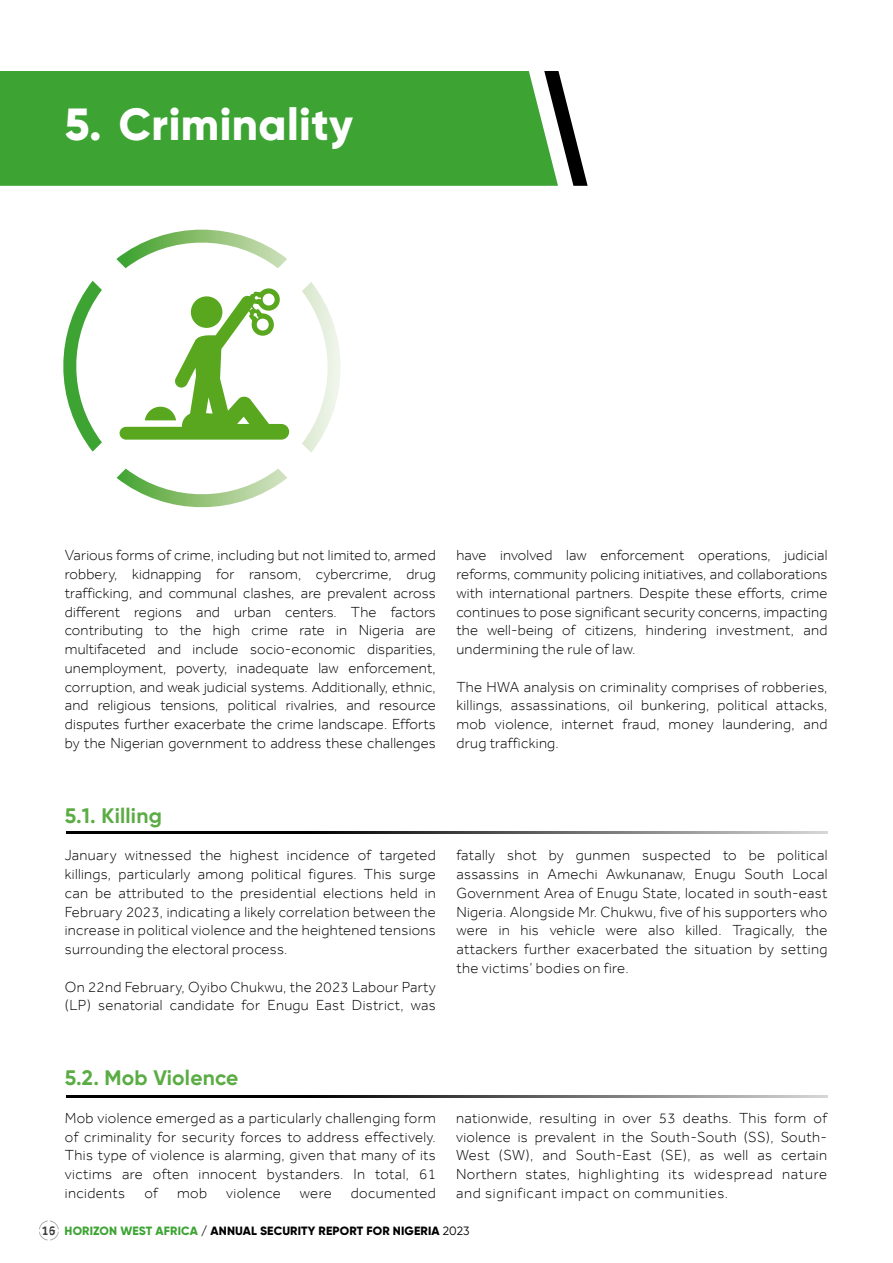
<style>
.page{position:relative;width:893px;height:1263px;background:#fff}
.page>*{position:absolute;margin:0;border:0;box-sizing:border-box;transform-origin:0 0}
.t1{font:800 45px "Gilroy";letter-spacing:.01em;color:#fff}
.t2{font:700 21px "Gilroy";letter-spacing:.01em;color:#5bac45}
.t3{font:300 15px/18.8px "Effra";letter-spacing:.02em;color:#000;text-align:justify}
.t4{font:800 12px "Gilroy";letter-spacing:.01em;color:#000}
.s1{font-family:"Effra";font-weight:500;font-size:13.5px;color:#3b3b3a}
.s2{color:#3da434}
.s3{font-weight:400}
</style>
<div class="page">
<div style="left:0;top:71px;width:544px;height:115px;background:#3da434"></div>
<svg style="left:544px;top:71px;width:44px;height:115px"></svg>
<svg style="left:116px;top:230px;width:171px;height:38px"></svg>
<svg style="left:117px;top:469px;width:170px;height:39px"></svg>
<svg style="left:302px;top:282px;width:38px;height:171px"></svg>
<svg style="left:63px;top:281px;width:39px;height:171px"></svg>
<svg style="left:120px;top:288px;width:169px;height:152px"></svg>
<hr style="left:66px;top:831px;width:761px;height:2px;background:#000">
<hr style="left:66px;top:1095px;width:761px;height:2px;background:#000">
<svg style="left:39px;top:1220px;width:20px;height:20px"></svg>
<h1 class="t1" style="left:65px;top:96px;width:290px">5. Criminality</h1>
<p class="t3" style="left:65px;top:546px;width:373px">Various forms of crime, including but not limited to, armed robbery, kidnapping for ransom, cybercrime, drug trafficking, and communal clashes, are prevalent across different regions and urban centers. The factors contributing to the high crime rate in Nigeria are multifaceted and include socio-economic disparities, unemployment, poverty, inadequate law enforcement, corruption, and weak judicial systems. Additionally, ethnic, and religious tensions, political rivalries, and resource disputes further exacerbate the crime landscape. Efforts by the Nigerian government to address these challenges</p>
<p class="t3" style="left:456px;top:546px;width:372px">have involved law enforcement operations, judicial reforms, community policing initiatives, and collaborations with international partners. Despite these efforts, crime continues to pose significant security concerns, impacting the well-being of citizens, hindering investment, and undermining the rule of law.</p>
<p class="t3" style="left:456px;top:677px;width:373px">The HWA analysis on criminality comprises of robberies, killings, assassinations, oil bunkering, political attacks, mob violence, internet fraud, money laundering, and drug trafficking.</p>
<h2 class="t2" style="left:65px;top:802px;width:98px">5.1. Killing</h2>
<p class="t3" style="left:65px;top:846px;width:373px">January witnessed the highest incidence of targeted killings, particularly among political figures. This surge can be attributed to the presidential elections held in February 2023, indicating a likely correlation between the increase in political violence and the heightened tensions surrounding the electoral process.</p>
<p class="t3" style="left:65px;top:977px;width:372px">On 22nd February, Oyibo Chukwu, the 2023 Labour Party (LP) senatorial candidate for Enugu East District, was</p>
<p class="t3" style="left:456px;top:846px;width:373px">fatally shot by gunmen suspected to be political assassins in Amechi Awkunanaw, Enugu South Local Government Area of Enugu State, located in south-east Nigeria. Alongside Mr. Chukwu, five of his supporters who were in his vehicle were also killed. Tragically, the attackers further exacerbated the situation by setting the victims’ bodies on fire.</p>
<h2 class="t2" style="left:65px;top:1065px;width:175px">5.2. Mob Violence</h2>
<p class="t3" style="left:65px;top:1108px;width:372px">Mob violence emerged as a particularly challenging form of criminality for security forces to address effectively.<br>This type of violence is alarming, given that many of its victims are often innocent bystanders. In total, 61 incidents</p>
<p class="t3" style="left:456px;top:1108px;width:373px">nationwide, resulting in over 53 deaths. This form of violence is prevalent in the South-South (SS), South-West (SW), and South-East (SE), as well as certain Northern states, highlighting its widespread nature and significant impact on communities.</p>
<p class="t4" style="left:42px;top:1223px;width:429px"><span class="s1">16</span> <span class="s2">HORIZON WEST AFRICA</span> / ANNUAL SECURITY REPORT FOR NIGERIA <span class="s3">2023</span></p>
<p class="t3" style="left:144px;top:1183px;width:15px">of</p>
<p class="t3" style="left:177px;top:1183px;width:31px">mob</p>
<p class="t3" style="left:226px;top:1183px;width:56px">violence</p>
<p class="t3" style="left:300px;top:1183px;width:33px">were</p>
<p class="t3" style="left:351px;top:1183px;width:87px">documented</p>
</div>
